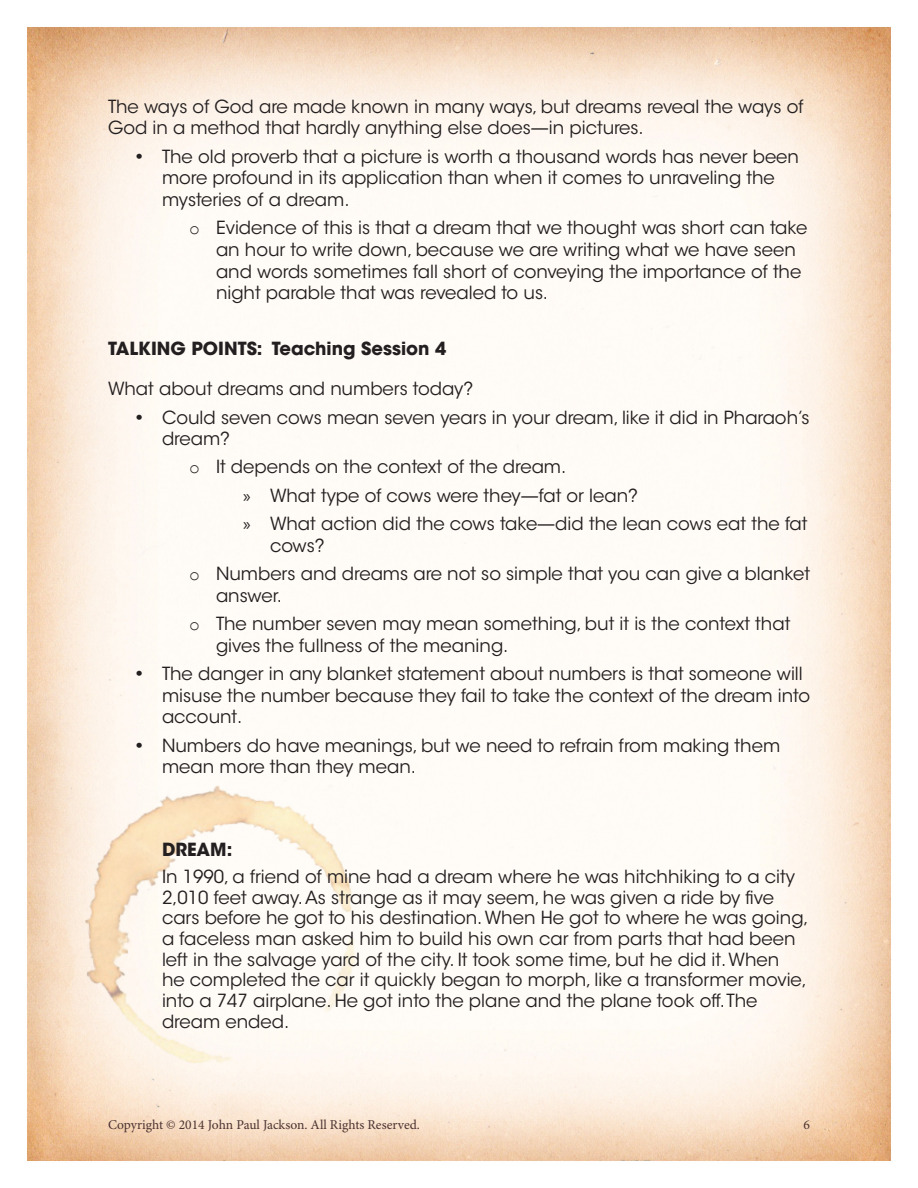
<style>
.page{position:relative;width:918px;height:1188px;background:#fff}
.page>*{position:absolute;margin:0;border:0;box-sizing:border-box;transform-origin:0 0}
.t1{font:18px/21.6px "ITC Avant Garde Std";color:#231f20}
.t2{font:700 18px "ITC Avant Garde Std";color:#231f20}
.t3{font:13.5px "Minion Pro";color:#4b3230}
.s1{font-family:"Courier New"}
.s2{font-family:"Myriad Pro"}
</style>
<div class="page">
<img style="left:27px;top:27px;width:864px;height:1134px">
<img style="left:46px;top:735px;width:354px;height:383px">
<p class="t1" style="left:108px;top:96px;width:697px">The ways of God are made known in many ways, but dreams reveal the ways of<br>God in a method that hardly anything else does—in pictures.</p>
<p class="t1" style="left:162px;top:146px;width:639px;text-indent:-27px">• The old proverb that a picture is worth a thousand words has never been more profound in its application than when it comes to unraveling the mysteries of a dream.</p>
<p class="t1" style="left:216px;top:217px;width:593px;text-indent:-27px"><span class="s1">o</span> Evidence of this is that a dream that we thought was short can take an hour to write down, because we are writing what we have seen and words sometimes fall short of conveying the importance of the night parable that was revealed to us.</p>
<p class="t2" style="left:108px;top:337px;width:340px">TALKING POINTS: Teaching Session 4</p>
<p class="t1" style="left:108px;top:378px;width:367px">What about dreams and numbers today?</p>
<p class="t1" style="left:162px;top:406px;width:649px;text-indent:-27px">• Could seven cows mean seven years in your dream, like it did in Pharaoh’s dream?</p>
<p class="t1" style="left:189px;top:456px;width:379px"><span class="s1">o</span> It depends on the context of the dream.</p>
<p class="t1" style="left:243px;top:485px;width:397px"><span class="s2">»</span> What type of cows were they—fat or lean?</p>
<p class="t1" style="left:270px;top:513px;width:539px;text-indent:-27px"><span class="s2">»</span> What action did the cows take—did the lean cows eat the fat cows?</p>
<p class="t1" style="left:216px;top:563px;width:595px;text-indent:-27px"><span class="s1">o</span> Numbers and dreams are not so simple that you can give a blanket answer.</p>
<p class="t1" style="left:216px;top:613px;width:576px;text-indent:-27px"><span class="s1">o</span> The number seven may mean something, but it is the context that gives the fullness of the meaning.</p>
<p class="t1" style="left:162px;top:663px;width:650px;text-indent:-27px">• The danger in any blanket statement about numbers is that someone will misuse the number because they fail to take the context of the dream into account.</p>
<p class="t1" style="left:162px;top:734px;width:620px;text-indent:-27px">• Numbers do have meanings, but we need to refrain from making them mean more than they mean.</p>
<p class="t2" style="left:162px;top:837px;width:72px">DREAM:</p>
<p class="t1" style="left:162px;top:866px;width:648px;line-height:20.7px">In 1990, a friend of mine had a dream where he was hitchhiking to a city 2,010 feet away. As strange as it may seem, he was given a ride by five cars before he got to his destination. When He got to where he was going, a faceless man asked him to build his own car from parts that had been left in the salvage yard of the city. It took some time, but he did it. When<br>he completed the car it quickly began to morph, like a transformer movie, into a 747 airplane. He got into the plane and the plane took off. The dream ended.</p>
<p class="t3" style="left:108px;top:1116px;width:313px">Copyright © 2014 John Paul Jackson. All Rights Reserved.</p>
<p class="t3" style="left:804px;top:1116px;width:8px">6</p>
</div>
